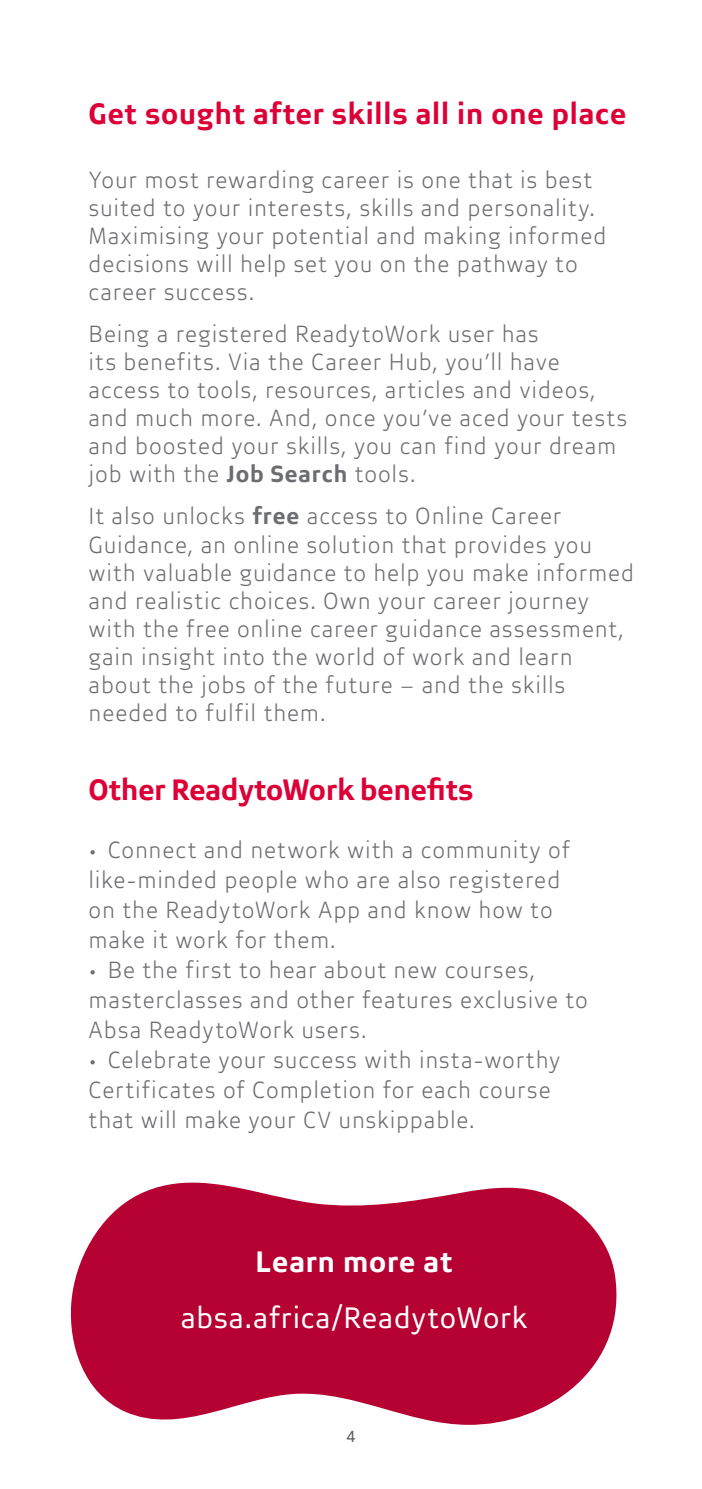
<style>
.page{position:relative;width:702px;height:1489px;background:#fff}
.page>*{position:absolute;margin:0;border:0;box-sizing:border-box;transform-origin:0 0}
.t1{font:700 30px "Brave Sans";letter-spacing:.025em;color:#dc0037}
.t2{font:700 30px "Brave Sans";color:#dc0037}
.t3{font:30px "Brave Sans";letter-spacing:.025em;color:#fff}
.t4{font:700 30px "Brave Sans";letter-spacing:.03em;color:#fff}
.t5{font:300 23.75px/28px "Brave Sans";letter-spacing:.035em;color:#6c6d70}
.t6{font:16.25px "Brave Sans";color:#57585a}
.s1{font-weight:700}
</style>
<div class="page">
<svg style="left:70px;top:1182px;width:547px;height:243px;fill:#b50232"></svg>
<p class="t1" style="left:89px;top:96px;width:539px">Get sought after skills all in one place</p>
<p class="t5" style="left:89px;top:165px;width:519px">Your most rewarding career is one that is best suited to your interests, skills and personality.<br>Maximising your potential and making informed decisions will help set you on the pathway to career success.</p>
<p class="t5" style="left:89px;top:320px;width:540px">Being a registered ReadytoWork user has<br>its benefits. Via the Career Hub, you’ll have access to tools, resources, articles and videos, and much more. And, once you’ve aced your tests and boosted your skills, you can find your dream job with the <span class="s1">Job Search</span> tools.</p>
<p class="t5" style="left:89px;top:502px;width:547px">It also unlocks <span class="s1">free</span> access to Online Career Guidance, an online solution that provides you with valuable guidance to help you make informed and realistic choices. Own your career journey with the free online career guidance assessment, gain insight into the world of work and learn about the jobs of the future – and the skills needed to fulfil them.</p>
<p class="t2" style="left:89px;top:771px;width:386px">Other ReadytoWork benefits</p>
<p class="t5" style="left:89px;top:834px;width:483px;line-height:30px">• Connect and network with a community of like-minded people who are also registered on the ReadytoWork App and know how to make it work for them.</p>
<p class="t5" style="left:89px;top:954px;width:501px;line-height:30px">• Be the first to hear about new courses, masterclasses and other features exclusive to<br>Absa ReadytoWork users.</p>
<p class="t5" style="left:89px;top:1044px;width:473px;line-height:30px">• Celebrate your success with insta-worthy<br>Certificates of Completion for each course that will make your CV unskippable.</p>
<p class="t4" style="left:256px;top:1242px;width:198px">Learn more at</p>
<p class="t3" style="left:181px;top:1299px;width:348px">absa.africa/ReadytoWork</p>
<p class="t6" style="left:346px;top:1426px;width:11px">4</p>
</div>
